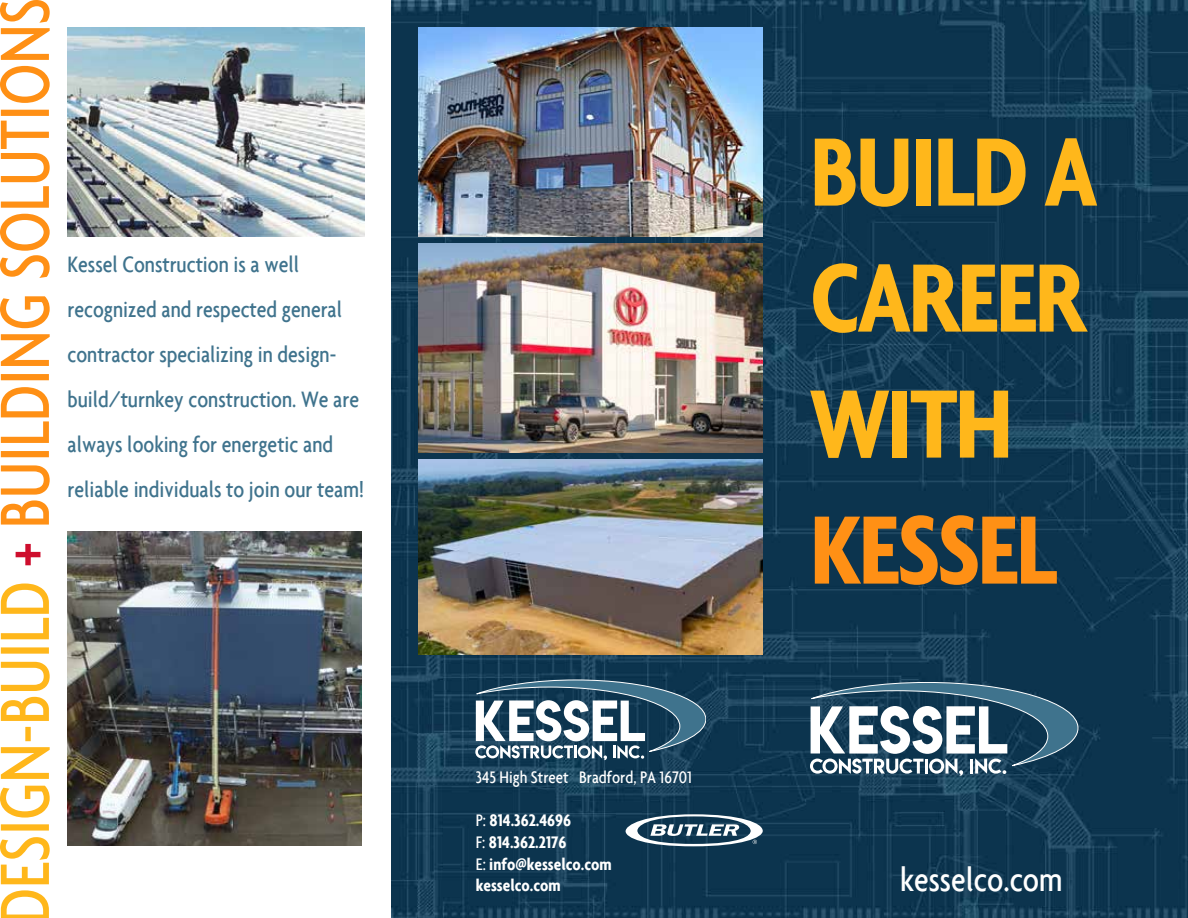
<style>
.page{position:relative;width:1188px;height:918px;background:#fff}
.page>*{position:absolute;margin:0;border:0;box-sizing:border-box;transform-origin:0 0}
.t1{font:700 condensed 105px/126px "Agenda";letter-spacing:-.025em;color:#ffb71b;text-align:justify}
.t2{font:700 condensed 105px "Agenda";letter-spacing:-.025em;color:#ff9015}
.t3{font:500 condensed 36px "Agenda";color:#fff}
.t4{font:500 condensed 24px/45px "Agenda";color:#3f738d}
.t5{font:700 condensed 18px/21.6px "Agenda";color:#fff}
.t6{font:500 condensed 18px "Agenda";color:#fff}
.s1{font-weight:500}
</style>
<div class="page">
<img style="left:392px;top:0;width:796px;height:918px">
<svg style="left:0;top:0;width:50px;height:525px"></svg>
<svg style="left:16px;top:544px;width:24px;height:21px"></svg>
<svg style="left:0;top:584px;width:50px;height:334px"></svg>
<svg style="left:810px;top:682px;width:268px;height:94px"></svg>
<img style="left:418px;top:243px;width:345px;height:209px">
<img style="left:68px;top:531px;width:293px;height:315px">
<img style="left:418px;top:27px;width:345px;height:209px">
<img style="left:68px;top:27px;width:296px;height:209px">
<img style="left:418px;top:459px;width:345px;height:196px">
<svg style="left:475px;top:680px;width:231px;height:80px"></svg>
<svg style="left:626px;top:814px;width:137px;height:32px"></svg>
<p class="t4" style="left:68px;top:241px;width:298px">Kessel Construction is a well recognized and respected general contractor specializing in design&shy;build/turnkey construction. We are always looking for energetic and reliable individuals to join our team!</p>
<p class="t6" style="left:476px;top:767px;width:218px">345 High Street Bradford, PA 16701</p>
<p class="t5" style="left:476px;top:809px;width:137px"><span class="s1">P:</span> 814.362.4696<br><span class="s1">F:</span> 814.362.2176<br><span class="s1">E:</span> info@kesselco.com kesselco.com</p>
<h1 class="t1" style="left:810px;top:107px;width:289px">BUILD A CAREER WITH</h1>
<h1 class="t2" style="left:810px;top:488px;width:249px">KESSEL</h1>
<h2 class="t3" style="left:900px;top:859px;width:164px">kesselco.com</h2>
</div>
